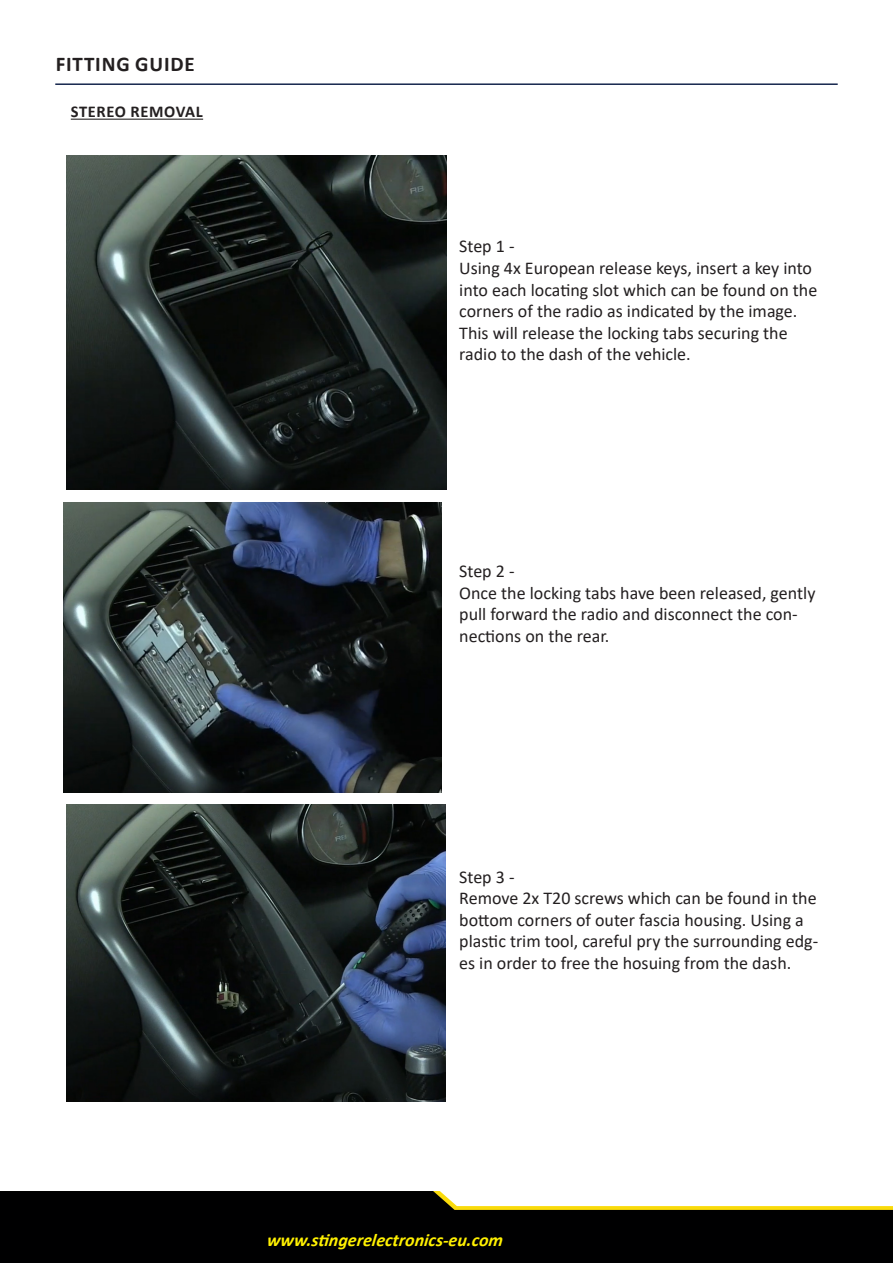
<style>
.page{position:relative;width:893px;height:1263px;background:#fff}
.page>*{position:absolute;margin:0;border:0;box-sizing:border-box;transform-origin:0 0}
.t1{font:700 21px "Calibri";letter-spacing:.04em;color:#231f20}
.t2{font:18px/21.6px "Calibri";color:#231f20}
.t3{font:italic 700 18px "Calibri";color:#fff101}
.t4{font:700 16.5px "Calibri";letter-spacing:.04em;color:#231f20}
</style>
<div class="page">
<svg style="left:0;top:1191px;width:893px;height:72px;background:#21201b"></svg>
<hr style="left:55px;top:83px;width:783px;height:2px;background:#15264d">
<hr style="left:71px;top:119px;width:132px;height:1px;background:#231f20">
<img style="left:66px;top:156px;width:380px;height:334px">
<img style="left:63px;top:502px;width:379px;height:291px">
<img style="left:66px;top:805px;width:379px;height:296px">
<p class="t1" style="left:56px;top:49px;width:141px">FITTING GUIDE</p>
<p class="t4" style="left:71px;top:100px;width:134px">STEREO REMOVAL</p>
<p class="t2" style="left:459px;top:235px;width:57px">Step 1 -</p>
<p class="t2" style="left:459px;top:257px;width:360px">Using 4x European release keys, insert a key into into each locating slot which can be found on the corners of the radio as indicated by the image.<br>This will release the locking tabs securing the radio to the dash of the vehicle.</p>
<p class="t2" style="left:459px;top:560px;width:57px">Step 2 -</p>
<p class="t2" style="left:459px;top:581px;width:358px">Once the locking tabs have been released, gently pull forward the radio and disconnect the con&shy;nections on the rear.</p>
<p class="t2" style="left:459px;top:865px;width:57px">Step 3 -</p>
<p class="t2" style="left:459px;top:887px;width:360px">Remove 2x T20 screws which can be found in the bottom corners of outer fascia housing. Using a plastic trim tool, careful pry the surrounding edg&shy;es in order to free the hosuing from the dash.</p>
<p class="t3" style="left:267px;top:1227px;width:239px">www.stingerelectronics-eu.com</p>
</div>
